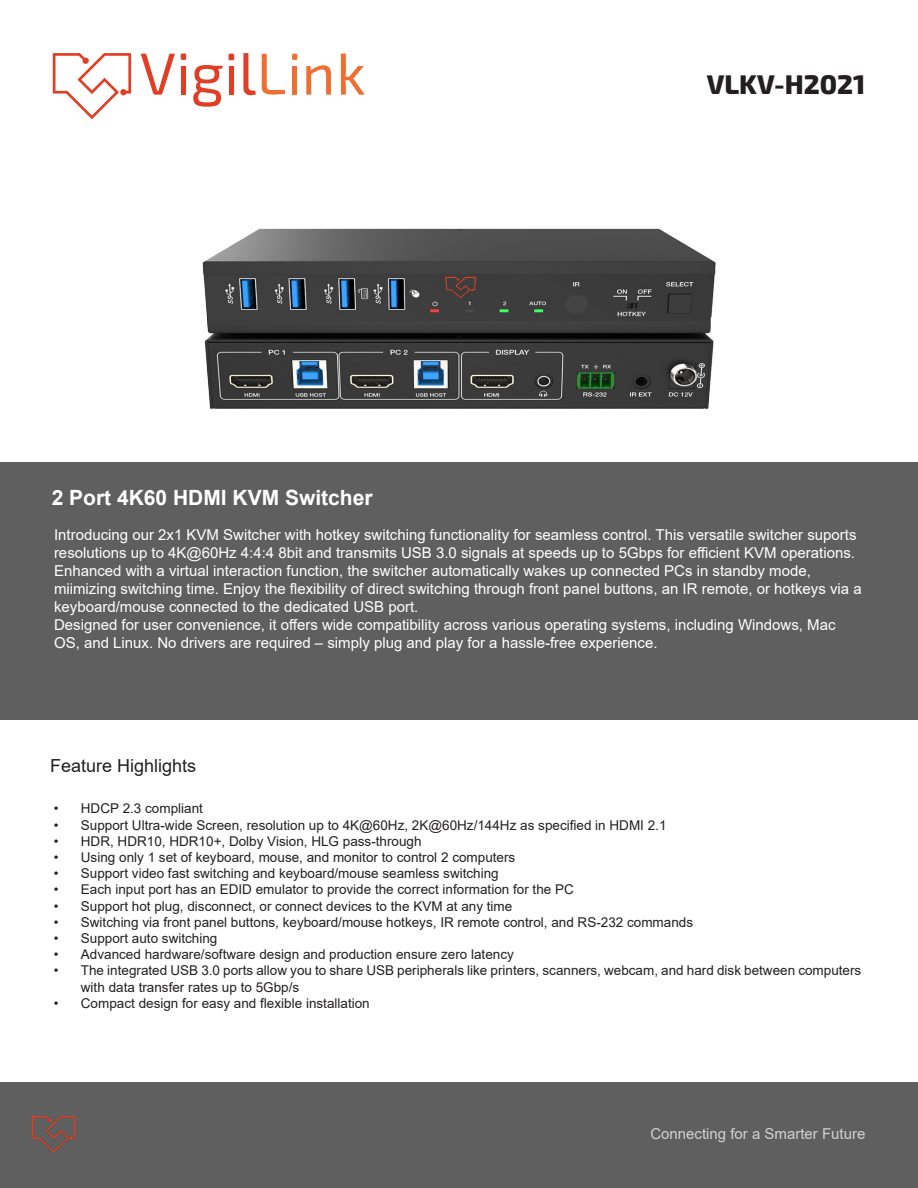
<style>
.page{position:relative;width:918px;height:1188px;background:#fff}
.page>*{position:absolute;margin:0;border:0;box-sizing:border-box;transform-origin:0 0}
.t1{font:800 27px "Exo 2";color:#231f20}
.t2{font:700 21px "Arial";color:#fff}
.t3{font:18px "Arial";color:#231f20}
.t4{font:15px/18px "Arial";color:#fff}
.t5{font:15px "Arial";color:#d2d0d0}
.t6{font:13.5px/16.2px "Arial";color:#231f20}
</style>
<div class="page">
<div style="left:0;top:462px;width:918px;height:257px;background:#5e5f5e"></div>
<div style="left:0;top:1082px;width:918px;height:106px;background:#5e5f5e"></div>
<svg style="left:292px;top:53px;width:6px;height:7px"></svg>
<div style="left:292px;top:66px;width:5px;height:28px;background:#f06e2f"></div>
<svg style="left:306px;top:65px;width:25px;height:30px"></svg>
<svg style="left:341px;top:54px;width:24px;height:41px"></svg>
<svg style="left:53px;top:53px;width:78px;height:66px"></svg>
<svg style="left:141px;top:54px;width:34px;height:41px"></svg>
<div style="left:181px;top:66px;width:5px;height:29px;background:#e13e25"></div>
<svg style="left:181px;top:53px;width:5px;height:7px"></svg>
<svg style="left:193px;top:65px;width:30px;height:42px"></svg>
<div style="left:229px;top:66px;width:5px;height:29px;background:#e13e25"></div>
<svg style="left:243px;top:53px;width:42px;height:43px"></svg>
<svg style="left:229px;top:54px;width:5px;height:6px"></svg>
<img style="left:202px;top:228px;width:514px;height:181px">
<img style="left:33px;top:1117px;width:41px;height:36px">
<p class="t2" style="left:52px;top:483px;width:322px">2 Port 4K60 HDMI KVM Switcher</p>
<p class="t1" style="left:707px;top:63px;width:160px">VLKV-H2021</p>
<p class="t4" style="left:54px;top:526px;width:804px">Introducing our 2x1 KVM Switcher with hotkey switching functionality for seamless control. This versatile switcher suports resolutions up to 4K@60Hz 4:4:4 8bit and transmits USB 3.0 signals at speeds up to 5Gbps for efficient KVM operations.</p>
<p class="t4" style="left:54px;top:562px;width:809px">Enhanced with a virtual interaction function, the switcher automatically wakes up connected PCs in standby mode, miimizing switching time. Enjoy the flexibility of direct switching through front panel buttons, an IR remote, or hotkeys via a keyboard/mouse connected to the dedicated USB port.</p>
<p class="t4" style="left:54px;top:616px;width:783px">Designed for user convenience, it offers wide compatibility across various operating systems, including Windows, Mac<br>OS, and Linux. No drivers are required – simply plug and play for a hassle-free experience.</p>
<p class="t3" style="left:50px;top:754px;width:148px">Feature Highlights</p>
<p class="t6" style="left:54px;top:800px;width:151px">• HDCP 2.3 compliant</p>
<p class="t6" style="left:54px;top:817px;width:614px">• Support Ultra-wide Screen, resolution up to 4K@60Hz, 2K@60Hz/144Hz as specified in HDMI 2.1</p>
<p class="t6" style="left:54px;top:833px;width:369px">• HDR, HDR10, HDR10+, Dolby Vision, HLG pass-through</p>
<p class="t6" style="left:54px;top:849px;width:463px">• Using only 1 set of keyboard, mouse, and monitor to control 2 computers</p>
<p class="t6" style="left:54px;top:865px;width:446px">• Support video fast switching and keyboard/mouse seamless switching</p>
<p class="t6" style="left:54px;top:881px;width:521px">• Each input port has an EDID emulator to provide the correct information for the PC</p>
<p class="t6" style="left:54px;top:898px;width:460px">• Support hot plug, disconnect, or connect devices to the KVM at any time</p>
<p class="t6" style="left:54px;top:914px;width:641px">• Switching via front panel buttons, keyboard/mouse hotkeys, IR remote control, and RS-232 commands</p>
<p class="t6" style="left:54px;top:930px;width:165px">• Support auto switching</p>
<p class="t6" style="left:54px;top:946px;width:461px">• Advanced hardware/software design and production ensure zero latency</p>
<p class="t6" style="left:81px;top:962px;width:782px;text-indent:-27px">• The integrated USB 3.0 ports allow you to share USB peripherals like printers, scanners, webcam, and hard disk between computers with data transfer rates up to 5Gbp/s</p>
<p class="t6" style="left:54px;top:995px;width:317px">• Compact design for easy and flexible installation</p>
<p class="t5" style="left:650px;top:1123px;width:217px">Connecting for a Smarter Future</p>
</div>
